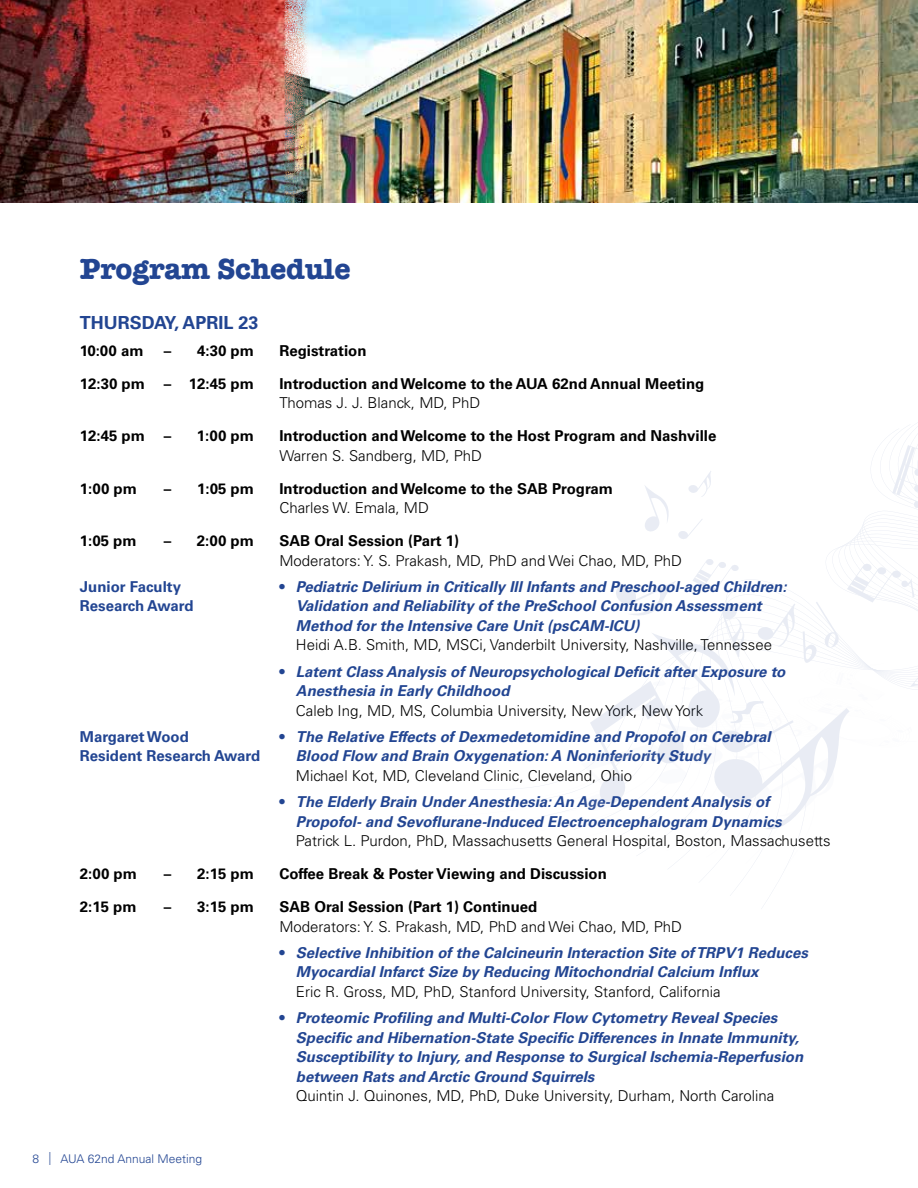
<style>
.page{position:relative;width:918px;height:1188px;background:#fff}
.page>*{position:absolute;margin:0;border:0;box-sizing:border-box;transform-origin:0 0}
.t1{font:700 30px "American Typewriter";letter-spacing:-.01em;color:#224592}
.t2{font:700 18px "Univers LT Std";color:#224592}
.t3{font:italic 700 15px/19.5px "Univers LT Std";color:#224592}
.t4{font:300 15px "Univers LT Std";color:#000}
.t5{font:700 15px "Univers LT Std";color:#000}
.t6{font:700 15px "Univers LT Std";color:#224592}
.t7{font:300 12px "Univers LT Std";color:#224592}
.s1{font-style:normal}
.s2{font-weight:100;font-stretch:ultra-condensed;font-size:18px}
</style>
<div class="page">
<img style="left:310px;top:0;width:608px;height:202px">
<img style="left:0;top:0;width:310px;height:202px">
<svg style="left:892px;top:445px;width:26px;height:63px"></svg>
<svg style="left:582px;top:559px;width:336px;height:311px"></svg>
<svg style="left:645px;top:471px;width:66px;height:68px"></svg>
<h1 class="t1" style="left:80px;top:243px;width:272px">Program Schedule</h1>
<p class="t2" style="left:80px;top:313px;width:180px">THURSDAY, APRIL 23</p>
<p class="t5" style="left:80px;top:342px;width:65px">10:00 am</p>
<p class="t5" style="left:164px;top:342px;width:91px">– 4:30 pm</p>
<p class="t5" style="left:279px;top:342px;width:89px">Registration</p>
<p class="t5" style="left:80px;top:375px;width:67px">12:30 pm</p>
<p class="t5" style="left:164px;top:375px;width:91px">– 12:45 pm</p>
<p class="t5" style="left:279px;top:375px;width:426px">Introduction and Welcome to the AUA 62nd Annual Meeting</p>
<p class="t4" style="left:279px;top:394px;width:202px">Thomas J. J. Blanck, MD, PhD</p>
<p class="t5" style="left:80px;top:427px;width:67px">12:45 pm</p>
<p class="t5" style="left:164px;top:427px;width:91px">– 1:00 pm</p>
<p class="t5" style="left:279px;top:427px;width:439px">Introduction and Welcome to the Host Program and Nashville</p>
<p class="t4" style="left:279px;top:446px;width:204px">Warren S. Sandberg, MD, PhD</p>
<p class="t5" style="left:80px;top:480px;width:58px">1:00 pm</p>
<p class="t5" style="left:164px;top:480px;width:92px">– 1:05 pm</p>
<p class="t5" style="left:279px;top:480px;width:335px">Introduction and Welcome to the SAB Program</p>
<p class="t4" style="left:279px;top:499px;width:151px">Charles W. Emala, MD</p>
<p class="t5" style="left:80px;top:532px;width:58px">1:05 pm</p>
<p class="t5" style="left:164px;top:532px;width:91px">– 2:00 pm</p>
<p class="t5" style="left:279px;top:532px;width:181px">SAB Oral Session (Part 1)</p>
<p class="t4" style="left:279px;top:551px;width:404px">Moderators: Y. S. Prakash, MD, PhD and Wei Chao, MD, PhD</p>
<p class="t6" style="left:80px;top:578px;width:103px">Junior Faculty</p>
<p class="t3" style="left:279px;top:577px;width:509px"><span class="s1">•</span> Pediatric Delirium in Critically Ill Infants and Preschool-aged Children:</p>
<p class="t6" style="left:80px;top:597px;width:115px">Research Award</p>
<p class="t3" style="left:296px;top:597px;width:467px">Validation and Reliability of the PreSchool Confusion Assessment<br>Method for the Intensive Care Unit (psCAM-ICU)</p>
<p class="t4" style="left:296px;top:636px;width:478px">Heidi A.B. Smith, MD, MSCi, Vanderbilt University, Nashville, Tennessee</p>
<p class="t3" style="left:296px;top:662px;width:491px;text-indent:-17px"><span class="s1">•</span> Latent Class Analysis of Neuropsychological Deficit after Exposure to<br>Anesthesia in Early Childhood</p>
<p class="t4" style="left:296px;top:701px;width:409px">Caleb Ing, MD, MS, Columbia University, New York, New York</p>
<p class="t6" style="left:80px;top:728px;width:110px">Margaret Wood</p>
<p class="t3" style="left:279px;top:727px;width:493px"><span class="s1">•</span> The Relative Effects of Dexmedetomidine and Propofol on Cerebral</p>
<p class="t6" style="left:80px;top:747px;width:182px">Resident Research Award</p>
<p class="t3" style="left:296px;top:747px;width:416px">Blood Flow and Brain Oxygenation: A Noninferiority Study</p>
<p class="t4" style="left:296px;top:767px;width:338px">Michael Kot, MD, Cleveland Clinic, Cleveland, Ohio</p>
<p class="t3" style="left:296px;top:792px;width:487px;text-indent:-17px"><span class="s1">•</span> The Elderly Brain Under Anesthesia: An Age-Dependent Analysis of<br>Propofol- and Sevoflurane-Induced Electroencephalogram Dynamics</p>
<p class="t4" style="left:296px;top:832px;width:536px">Patrick L. Purdon, PhD, Massachusetts General Hospital, Boston, Massachusetts</p>
<p class="t5" style="left:80px;top:865px;width:58px">2:00 pm</p>
<p class="t5" style="left:164px;top:865px;width:91px">– 2:15 pm</p>
<p class="t5" style="left:279px;top:865px;width:329px">Coffee Break &amp; Poster Viewing and Discussion</p>
<p class="t5" style="left:80px;top:898px;width:58px">2:15 pm</p>
<p class="t5" style="left:164px;top:898px;width:91px">– 3:15 pm</p>
<p class="t5" style="left:279px;top:898px;width:260px">SAB Oral Session (Part 1) Continued</p>
<p class="t4" style="left:279px;top:917px;width:404px">Moderators: Y. S. Prakash, MD, PhD and Wei Chao, MD, PhD</p>
<p class="t3" style="left:296px;top:943px;width:513px;text-indent:-17px"><span class="s1">•</span> Selective Inhibition of the Calcineurin Interaction Site of TRPV1 Reduces<br>Myocardial Infarct Size by Reducing Mitochondrial Calcium Influx</p>
<p class="t4" style="left:296px;top:983px;width:426px">Eric R. Gross, MD, PhD, Stanford University, Stanford, California</p>
<p class="t3" style="left:296px;top:1008px;width:509px;text-indent:-17px"><span class="s1">•</span> Proteomic Profiling and Multi-Color Flow Cytometry Reveal Species Specific and Hibernation-State Specific Differences in Innate Immunity, Susceptibility to Injury, and Response to Surgical Ischemia-Reperfusion between Rats and Arctic Ground Squirrels</p>
<p class="t4" style="left:296px;top:1087px;width:480px">Quintin J. Quinones, MD, PhD, Duke University, Durham, North Carolina</p>
<p class="t7" style="left:32px;top:1152px;width:171px">8 <span class="s2">l</span> AUA 62nd Annual Meeting</p>
</div>
